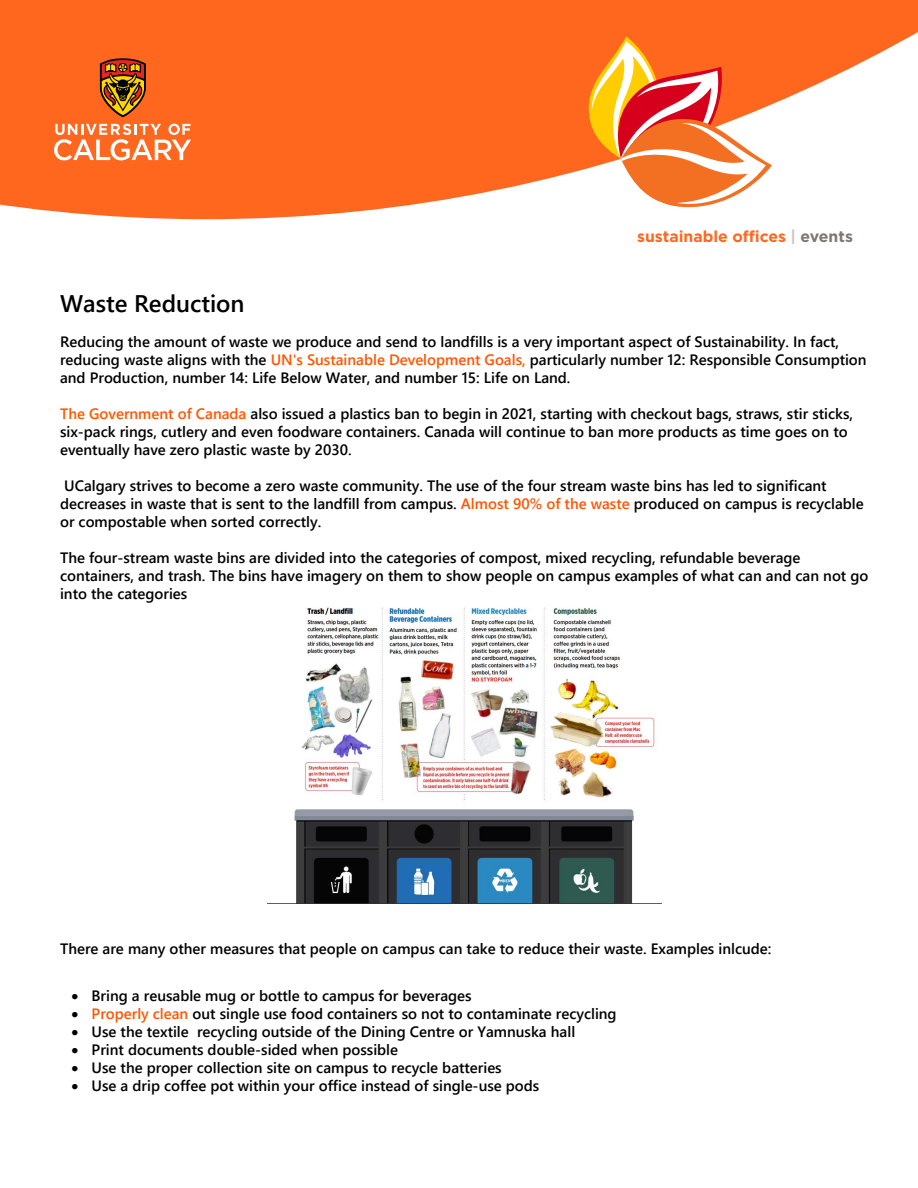
<style>
.page{position:relative;width:918px;height:1188px;background:#fff}
.page>*{position:absolute;margin:0;border:0;box-sizing:border-box;transform-origin:0 0}
.t1{font:600 24px "Yu Gothic UI";color:#000}
.t2{font:700 15.9px "Gotham";color:#ff671f}
.t3{font:600 15px/18px "Yu Gothic UI";color:#000}
.s1{color:#cbc6bd}
.s2{color:#7f776f}
.s3{color:#f50}
</style>
<div class="page">
<svg style="left:0;top:0;width:918px;height:219px;fill:#ff671f"></svg>
<svg style="left:54px;top:124px;width:137px;height:36px"></svg>
<svg style="left:100px;top:58px;width:46px;height:59px;background:#9b540b"></svg>
<svg style="left:587px;top:36px;width:185px;height:173px"></svg>
<img style="left:267px;top:607px;width:395px;height:297px">
<p class="t2" style="left:637px;top:226px;width:217px">sustainable offices <span class="s1">|</span> <span class="s2">events</span></p>
<h1 class="t1" style="left:60px;top:290px;width:186px">Waste Reduction</h1>
<p class="t3" style="left:60px;top:333px;width:808px">Reducing the amount of waste we produce and send to landfills is a very important aspect of Sustainability. In fact, reducing waste aligns with the <span class="s3">UN's Sustainable Development Goals,</span> particularly number 12: Responsible Consumption and Production, number 14: Life Below Water, and number 15: Life on Land.</p>
<p class="t3" style="left:60px;top:405px;width:794px"><span class="s3">The Government of Canada</span> also issued a plastics ban to begin in 2021, starting with checkout bags, straws, stir sticks, six-pack rings, cutlery and even foodware containers. Canada will continue to ban more products as time goes on to eventually have zero plastic waste by 2030.</p>
<p class="t3" style="left:60px;top:477px;width:805px">UCalgary strives to become a zero waste community. The use of the four stream waste bins has led to significant decreases in waste that is sent to the landfill from campus. <span class="s3">Almost 90% of the waste</span> produced on campus is recyclable or compostable when sorted correctly.</p>
<p class="t3" style="left:60px;top:549px;width:810px">The four-stream waste bins are divided into the categories of compost, mixed recycling, refundable beverage containers, and trash. The bins have imagery on them to show people on campus examples of what can and can not go into the categories</p>
<p class="t3" style="left:60px;top:940px;width:713px">There are many other measures that people on campus can take to reduce their waste. Examples inlcude:</p>
<p class="t3" style="left:72px;top:987px;width:402px">• Bring a reusable mug or bottle to campus for beverages</p>
<p class="t3" style="left:72px;top:1005px;width:547px">• <span class="s3">Properly clean</span> out single use food containers so not to contaminate recycling</p>
<p class="t3" style="left:72px;top:1023px;width:505px">• Use the textile recycling outside of the Dining Centre or Yamnuska hall</p>
<p class="t3" style="left:72px;top:1041px;width:328px">• Print documents double-sided when possible</p>
<p class="t3" style="left:72px;top:1059px;width:432px">• Use the proper collection site on campus to recycle batteries</p>
<p class="t3" style="left:72px;top:1077px;width:469px">• Use a drip coffee pot within your office instead of single-use pods</p>
</div>
